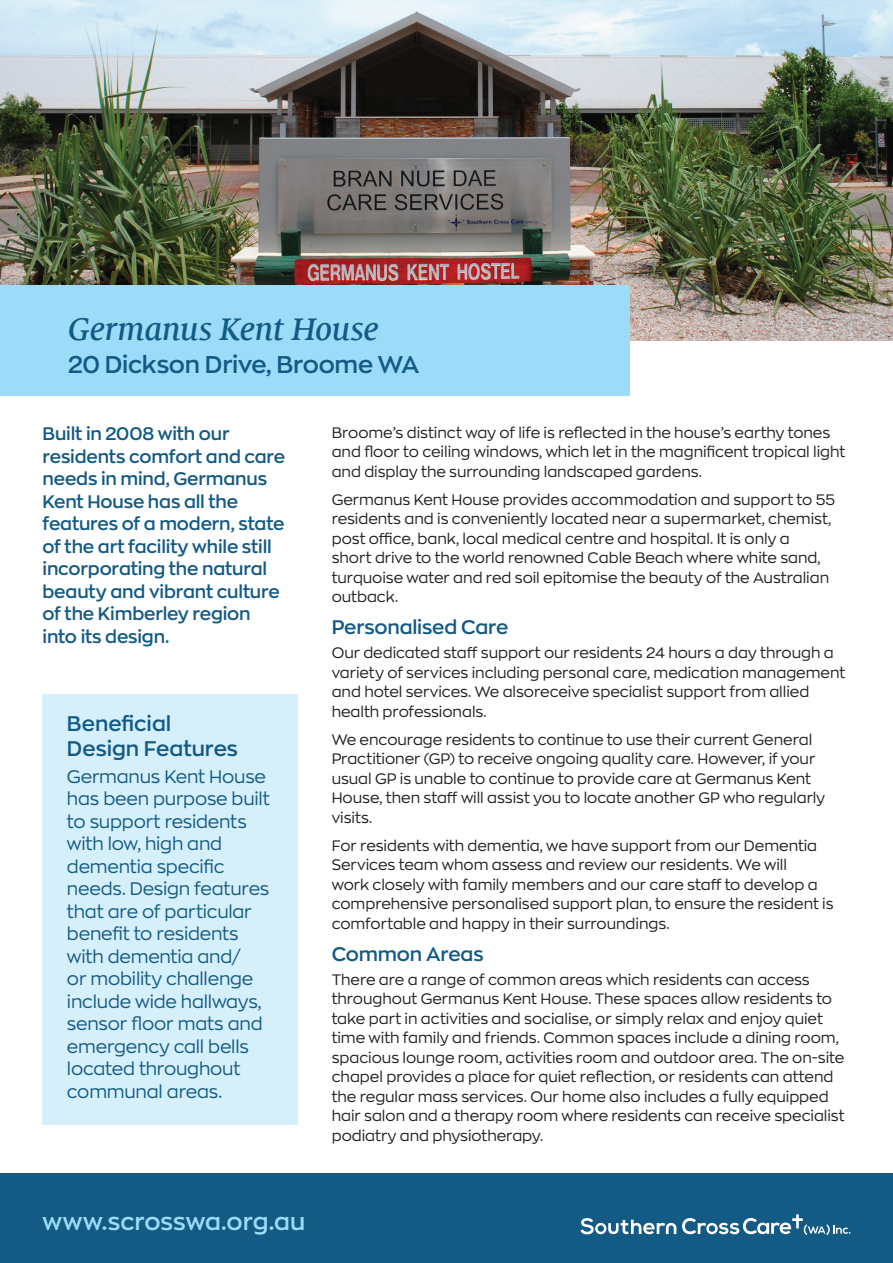
<style>
.page{position:relative;width:893px;height:1263px;background:#fff}
.page>*{position:absolute;margin:0;border:0;box-sizing:border-box;transform-origin:0 0}
.t1{font:italic 500 34.5px "Milo Serif Offc";letter-spacing:-.02em;color:#135a84}
.t2{font:600 24px "Zona Pro";letter-spacing:-.01em;color:#135a84}
.t3{font:600 24px "Zona Pro";color:#9cdcf8}
.t4{font:600 21px/25.5px "Zona Pro";color:#135a84}
.t5{font:600 19.5px "Zona Pro";letter-spacing:-.01em;color:#135a84}
.t6{font:18px/22.5px "Zona Pro";letter-spacing:-.01em;color:#135a84}
.t7{font:600 18px/22.5px "Zona Pro";letter-spacing:-.01em;color:#135a84}
.t8{font:15px/19.5px "Zona Pro";color:#231f20}
</style>
<div class="page">
<img style="left:0;top:0;width:893px;height:340px">
<div style="left:0;top:1174px;width:893px;height:89px;background:#135a84"></div>
<div style="left:0;top:285px;width:630px;height:110px;background:#9cdcf8"></div>
<svg style="left:580px;top:1218px;width:96px;height:16px"></svg>
<svg style="left:682px;top:1214px;width:168px;height:21px"></svg>
<div style="left:43px;top:694px;width:255px;height:431px;background:#d6f0fb"></div>
<h1 class="t1" style="left:68px;top:310px;width:312px">Germanus Kent House</h1>
<h2 class="t2" style="left:68px;top:348px;width:353px">20 Dickson Drive, Broome WA</h2>
<p class="t7" style="left:43px;top:422px;width:244px">Built in 2008 with our residents comfort and care needs in mind, Germanus<br>Kent House has all the features of a modern, state of the art facility while still incorporating the natural beauty and vibrant culture of the Kimberley region into its design.</p>
<h3 class="t4" style="left:67px;top:710px;width:172px">Beneficial<br>Design Features</h3>
<p class="t6" style="left:67px;top:765px;width:204px">Germanus Kent House has been purpose built to support residents with low, high and dementia specific needs. Design features that are of particular benefit to residents with dementia and/<br>or mobility challenge include wide hallways, sensor floor mats and emergency call bells located throughout communal areas.</p>
<p class="t8" style="left:332px;top:422px;width:515px">Broome’s distinct way of life is reflected in the house’s earthy tones and floor to ceiling windows, which let in the magnificent tropical light and display the surrounding landscaped gardens.</p>
<p class="t8" style="left:332px;top:489px;width:505px">Germanus Kent House provides accommodation and support to 55 residents and is conveniently located near a supermarket, chemist, post office, bank, local medical centre and hospital. It is only a<br>short drive to the world renowned Cable Beach where white sand, turquoise water and red soil epitomise the beauty of the Australian outback.</p>
<h3 class="t5" style="left:332px;top:615px;width:178px">Personalised Care</h3>
<p class="t8" style="left:332px;top:643px;width:515px">Our dedicated staff support our residents 24 hours a day through a variety of services including personal care, medication management and hotel services. We alsoreceive specialist support from allied health professionals.</p>
<p class="t8" style="left:332px;top:729px;width:495px">We encourage residents to continue to use their current General Practitioner (GP) to receive ongoing quality care. However, if your usual GP is unable to continue to provide care at Germanus Kent House, then staff will assist you to locate another GP who regularly visits.</p>
<p class="t8" style="left:332px;top:835px;width:503px">For residents with dementia, we have support from our Dementia Services team whom assess and review our residents. We will<br>work closely with family members and our care staff to develop a comprehensive personalised support plan, to ensure the resident is comfortable and happy in their surroundings.</p>
<h3 class="t5" style="left:332px;top:941px;width:153px">Common Areas</h3>
<p class="t8" style="left:332px;top:969px;width:515px">There are a range of common areas which residents can access throughout Germanus Kent House. These spaces allow residents to take part in activities and socialise, or simply relax and enjoy quiet time with family and friends. Common spaces include a dining room, spacious lounge room, activities room and outdoor area. The on-site chapel provides a place for quiet reflection, or residents can attend the regular mass services. Our home also includes a fully equipped hair salon and a therapy room where residents can receive specialist podiatry and physiotherapy.</p>
<h2 class="t3" style="left:43px;top:1206px;width:264px">www.scrosswa.org.au</h2>
</div>
